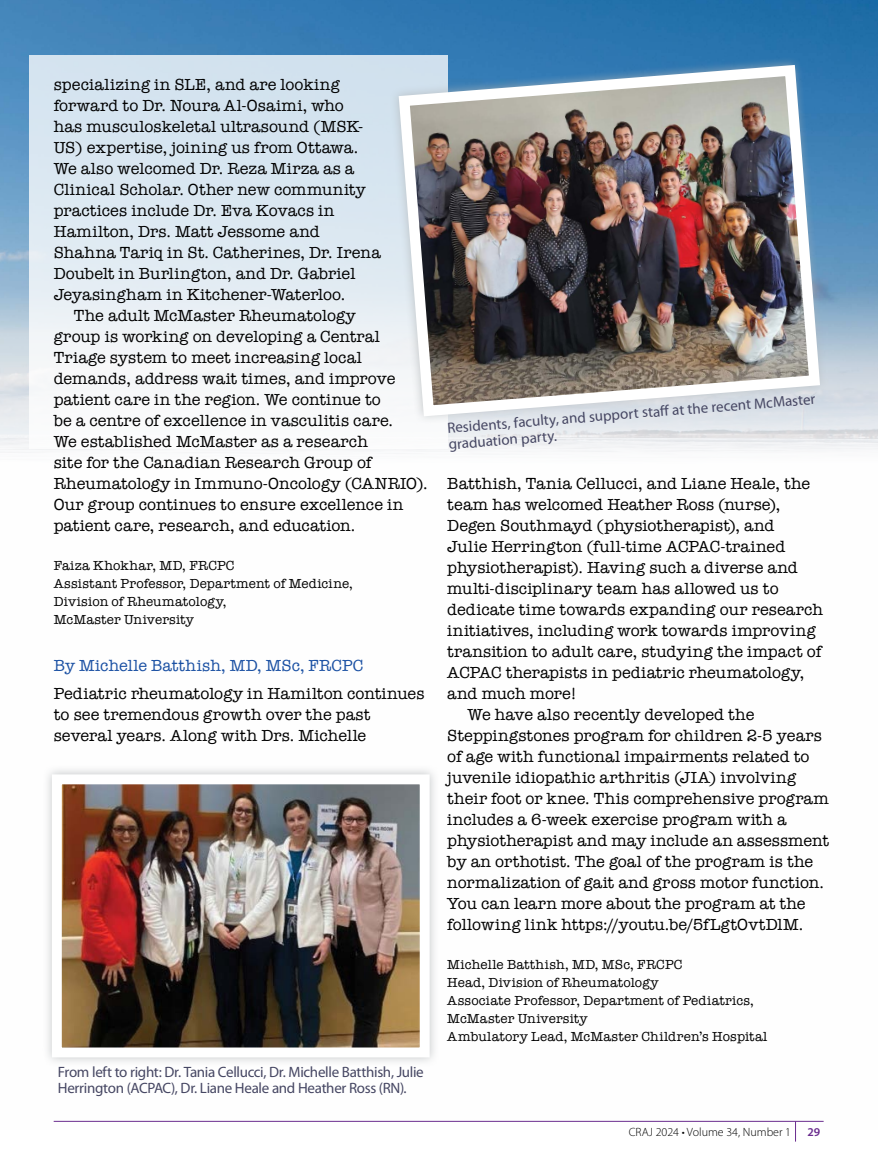
<style>
.page{position:relative;width:878px;height:1175px;background:#fff}
.page>*{position:absolute;margin:0;border:0;box-sizing:border-box;transform-origin:0 0}
.t1{font:16.5px/21px "American Typewriter";letter-spacing:.005em;color:#000}
.t2{font:16.5px "American Typewriter";letter-spacing:.005em;color:#1a50a3}
.t3{font:15px/16.5px "Myriad Pro";letter-spacing:-.02em;color:#464763}
.t4{font:13.5px/18px "American Typewriter";letter-spacing:.015em;color:#000}
.t5{font:300 12px "Myriad Pro";color:#000}
.t6{font:600 12px "Myriad Pro";color:#6a2c8e}
</style>
<div class="page">
<img style="left:0;top:0;width:878px;height:1122px">
<hr style="left:54px;top:1120px;width:769px;height:1px;background:#6a2c8e">
<svg style="left:795px;top:1121px;width:1px;height:20px"></svg>
<div style="left:42px;top:764px;width:397px;height:303px;background:#b1b5b7;opacity:.75"></div>
<img style="left:63px;top:785px;width:355px;height:261px">
<div style="left:52px;top:774px;width:377px;height:283px;border:10px solid #fff"></div>
<div style="left:29px;top:55px;width:418px;height:393px;background:linear-gradient(to bottom,#ccdeed,#fbfafa)"></div>
<svg style="left:388px;top:55px;width:442px;height:371px;background:#9dbdd7"></svg>
<img style="left:393px;top:59px;width:432px;height:363px">
<p class="t1" style="left:54px;top:73px;width:287px">specializing in SLE, and are looking</p>
<p class="t1" style="left:54px;top:94px;width:292px">forward to Dr. Noura Al-Osaimi, who</p>
<p class="t1" style="left:54px;top:115px;width:311px">has musculoskeletal ultrasound (MSK-</p>
<p class="t1" style="left:54px;top:136px;width:306px">US) expertise, joining us from Ottawa.</p>
<p class="t1" style="left:54px;top:157px;width:302px">We also welcomed Dr. Reza Mirza as a</p>
<p class="t1" style="left:54px;top:178px;width:313px">Clinical Scholar. Other new community</p>
<p class="t1" style="left:54px;top:199px;width:282px">practices include Dr. Eva Kovacs in</p>
<p class="t1" style="left:54px;top:220px;width:267px">Hamilton, Drs. Matt Jessome and</p>
<p class="t1" style="left:54px;top:241px;width:328px">Shahna Tariq in St. Catherines, Dr. Irena</p>
<p class="t1" style="left:54px;top:262px;width:303px">Doubelt in Burlington, and Dr. Gabriel</p>
<p class="t1" style="left:54px;top:283px;width:293px">Jeyasingham in Kitchener-Waterloo.</p>
<p class="t1" style="left:74px;top:304px;width:283px">The adult McMaster Rheumatology</p>
<p class="t1" style="left:54px;top:325px;width:328px">group is working on developing a Central</p>
<p class="t1" style="left:54px;top:346px;width:310px">Triage system to meet increasing local</p>
<p class="t1" style="left:54px;top:367px;width:343px">demands, address wait times, and improve</p>
<p class="t1" style="left:54px;top:389px;width:329px">patient care in the region. We continue to</p>
<p class="t1" style="left:54px;top:410px;width:341px">be a centre of excellence in vasculitis care.</p>
<p class="t1" style="left:54px;top:431px;width:316px">We established McMaster as a research</p>
<p class="t1" style="left:54px;top:452px;width:319px">site for the Canadian Research Group of</p>
<p class="t1" style="left:54px;top:473px;width:375px">Rheumatology in Immuno-Oncology (CANRIO).</p>
<p class="t1" style="left:54px;top:494px;width:351px">Our group continues to ensure excellence in</p>
<p class="t1" style="left:54px;top:515px;width:303px">patient care, research, and education.</p>
<p class="t4" style="left:54px;top:556px;width:301px">Faiza Khokhar, MD, FRCPC<br>Assistant Professor, Department of Medicine,<br>Division of Rheumatology,<br>McMaster University</p>
<p class="t2" style="left:54px;top:652px;width:311px">By Michelle Batthish, MD, MSc, FRCPC</p>
<p class="t1" style="left:54px;top:682px;width:372px">Pediatric rheumatology in Hamilton continues to see tremendous growth over the past several years. Along with Drs. Michelle</p>
<p class="t3" style="left:58px;top:1064px;width:367px">From left to right: Dr. Tania Cellucci, Dr. Michelle Batthish, Julie<br>Herrington (ACPAC), Dr. Liane Heale and Heather Ross (RN).</p>
<p class="t3" style="left:446px;top:422px;width:371px;line-height:15.5px;rotate:-5deg">Residents, faculty, and support staff at the recent McMaster graduation party.</p>
<p class="t1" style="left:447px;top:472px;width:364px">Batthish, Tania Cellucci, and Liane Heale, the</p>
<p class="t1" style="left:447px;top:493px;width:334px">team has welcomed Heather Ross (nurse),</p>
<p class="t1" style="left:447px;top:514px;width:328px">Degen Southmayd (physiotherapist), and</p>
<p class="t1" style="left:447px;top:535px;width:339px">Julie Herrington (full-time ACPAC-trained</p>
<p class="t1" style="left:447px;top:556px;width:352px">physiotherapist). Having such a diverse and</p>
<p class="t1" style="left:447px;top:577px;width:333px">multi-disciplinary team has allowed us to</p>
<p class="t1" style="left:447px;top:598px;width:377px">dedicate time towards expanding our research</p>
<p class="t1" style="left:447px;top:619px;width:370px">initiatives, including work towards improving</p>
<p class="t1" style="left:447px;top:640px;width:375px">transition to adult care, studying the impact of</p>
<p class="t1" style="left:447px;top:661px;width:358px">ACPAC therapists in pediatric rheumatology,</p>
<p class="t1" style="left:447px;top:682px;width:131px">and much more!</p>
<p class="t1" style="left:467px;top:703px;width:288px">We have also recently developed the</p>
<p class="t1" style="left:447px;top:724px;width:376px">Steppingstones program for children 2-5 years</p>
<p class="t1" style="left:447px;top:745px;width:364px">of age with functional impairments related to</p>
<p class="t1" style="left:447px;top:766px;width:350px">juvenile idiopathic arthritis (JIA) involving</p>
<p class="t1" style="left:447px;top:787px;width:383px">their foot or knee. This comprehensive program</p>
<p class="t1" style="left:447px;top:808px;width:341px">includes a 6-week exercise program with a</p>
<p class="t1" style="left:447px;top:829px;width:383px">physiotherapist and may include an assessment</p>
<p class="t1" style="left:447px;top:850px;width:367px">by an orthotist. The goal of the program is the</p>
<p class="t1" style="left:447px;top:871px;width:378px">normalization of gait and gross motor function.</p>
<p class="t1" style="left:447px;top:892px;width:360px">You can learn more about the program at the</p>
<p class="t1" style="left:447px;top:913px;width:357px">following link https://youtu.be/5fLgtOvtDlM.</p>
<p class="t4" style="left:447px;top:955px;width:321px">Michelle Batthish, MD, MSc, FRCPC<br>Head, Division of Rheumatology<br>Associate Professor, Department of Pediatrics, McMaster University<br>Ambulatory Lead, McMaster Children’s Hospital</p>
<p class="t5" style="left:628px;top:1125px;width:164px">CRAJ 2024 • Volume 34, Number 1</p>
<p class="t6" style="left:807px;top:1125px;width:14px">29</p>
</div>
